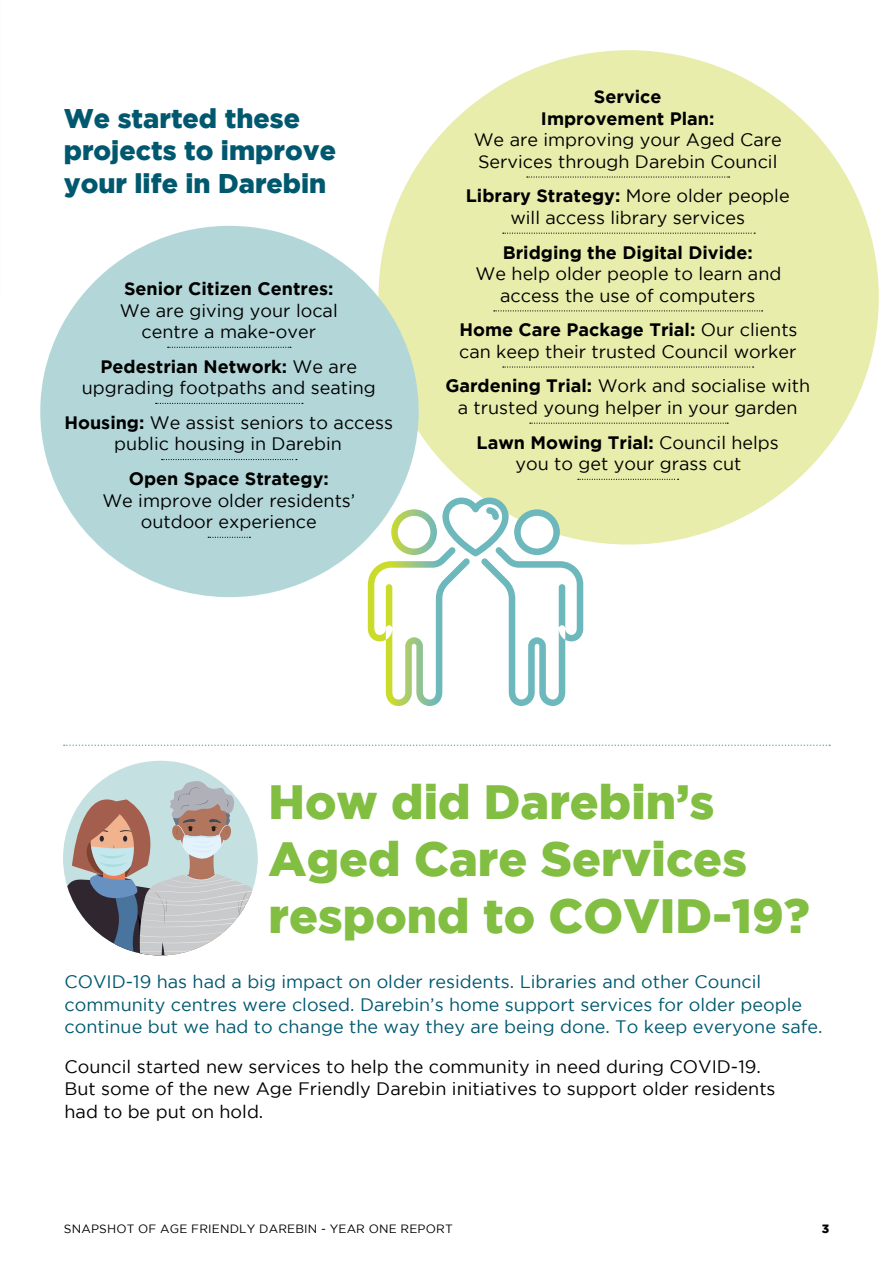
<style>
.page{position:relative;width:893px;height:1263px;background:#fff}
.page>*{position:absolute;margin:0;border:0;box-sizing:border-box;transform-origin:0 0}
.t1{font:900 48px/57px "Gotham";color:#81be41}
.t2{font:900 27px/32.4px "Gotham";color:#00586f}
.t3{font:18px/21.6px "Gotham";color:#000;text-align:center}
.t4{font:18px/22.5px "Gotham";color:#00586f}
.t5{font:700 18px/21.6px "Gotham";color:#000;text-align:center}
.t6{font:12px "Gotham";letter-spacing:.015em;color:#000}
.t7{font:900 12px "Gotham";color:#000}
.s1{font-weight:700}
</style>
<div class="page">
<div style="left:63px;top:761px;width:195px;height:194px;background:#c5e0e1;border-radius:50%"></div>
<svg style="left:63px;top:781px;width:195px;height:175px"></svg>
<div style="left:378px;top:50px;width:501px;height:494px;background:#e8edac;border-radius:50%"></div>
<svg style="left:527px;top:176px;width:203px;height:2px"></svg>
<svg style="left:503px;top:233px;width:252px;height:1px"></svg>
<svg style="left:494px;top:310px;width:269px;height:1px"></svg>
<svg style="left:503px;top:366px;width:251px;height:2px"></svg>
<svg style="left:530px;top:423px;width:198px;height:1px"></svg>
<svg style="left:578px;top:479px;width:101px;height:1px"></svg>
<svg style="left:40px;top:226px;width:379px;height:371px;fill:#b3d7d9"></svg>
<svg style="left:168px;top:347px;width:123px;height:1px"></svg>
<svg style="left:156px;top:403px;width:147px;height:1px"></svg>
<svg style="left:162px;top:459px;width:135px;height:1px"></svg>
<svg style="left:208px;top:537px;width:42px;height:1px"></svg>
<svg style="left:368px;top:497px;width:215px;height:209px"></svg>
<svg style="left:64px;top:744px;width:766px;height:2px"></svg>
<h2 class="t2" style="left:64px;top:102px;width:274px">We started these projects to improve your life in Darebin</h2>
<p class="t5" style="left:124px;top:277px;width:211px">Senior Citizen Centres:</p>
<p class="t3" style="left:120px;top:299px;width:220px">We are giving your local centre a make-over</p>
<p class="t3" style="left:82px;top:355px;width:296px"><span class="s1">Pedestrian Network:</span> We are upgrading footpaths and seating</p>
<p class="t3" style="left:64px;top:411px;width:330px"><span class="s1">Housing:</span> We assist seniors to access public housing in Darebin</p>
<p class="t5" style="left:129px;top:467px;width:202px">Open Space Strategy:</p>
<p class="t3" style="left:102px;top:489px;width:254px">We improve older residents’ outdoor experience</p>
<p class="t5" style="left:541px;top:86px;width:175px">Service<br>Improvement Plan:</p>
<p class="t3" style="left:474px;top:129px;width:310px;text-align:left">We are improving your Aged Care<br>Services through Darebin Council</p>
<p class="t3" style="left:466px;top:185px;width:325px"><span class="s1">Library Strategy:</span> More older people will access library services</p>
<p class="t5" style="left:503px;top:241px;width:251px">Bridging the Digital Divide:</p>
<p class="t3" style="left:476px;top:263px;width:307px">We help older people to learn and access the use of computers</p>
<p class="t3" style="left:459px;top:319px;width:340px;text-align:left"><span class="s1">Home Care Package Trial:</span> Our clients can keep their trusted Council worker</p>
<p class="t3" style="left:445px;top:375px;width:366px"><span class="s1">Gardening Trial:</span> Work and socialise with a trusted young helper in your garden</p>
<p class="t3" style="left:477px;top:431px;width:304px"><span class="s1">Lawn Mowing Trial:</span> Council helps you to get your grass cut</p>
<h1 class="t1" style="left:269px;top:772px;width:543px">How did Darebin’s<br>Aged Care Services respond to COVID-19?</h1>
<p class="t4" style="left:65px;top:970px;width:759px">COVID-19 has had a big impact on older residents. Libraries and other Council community centres were closed. Darebin’s home support services for older people continue but we had to change the way they are being done. To keep everyone safe.</p>
<p class="t3" style="left:65px;top:1055px;width:713px;line-height:22.5px;text-align:left">Council started new services to help the community in need during COVID-19.<br>But some of the new Age Friendly Darebin initiatives to support older residents had to be put on hold.</p>
<p class="t6" style="left:64px;top:1222px;width:390px">SNAPSHOT OF AGE FRIENDLY DAREBIN - YEAR ONE REPORT</p>
<p class="t7" style="left:822px;top:1222px;width:9px">3</p>
</div>
